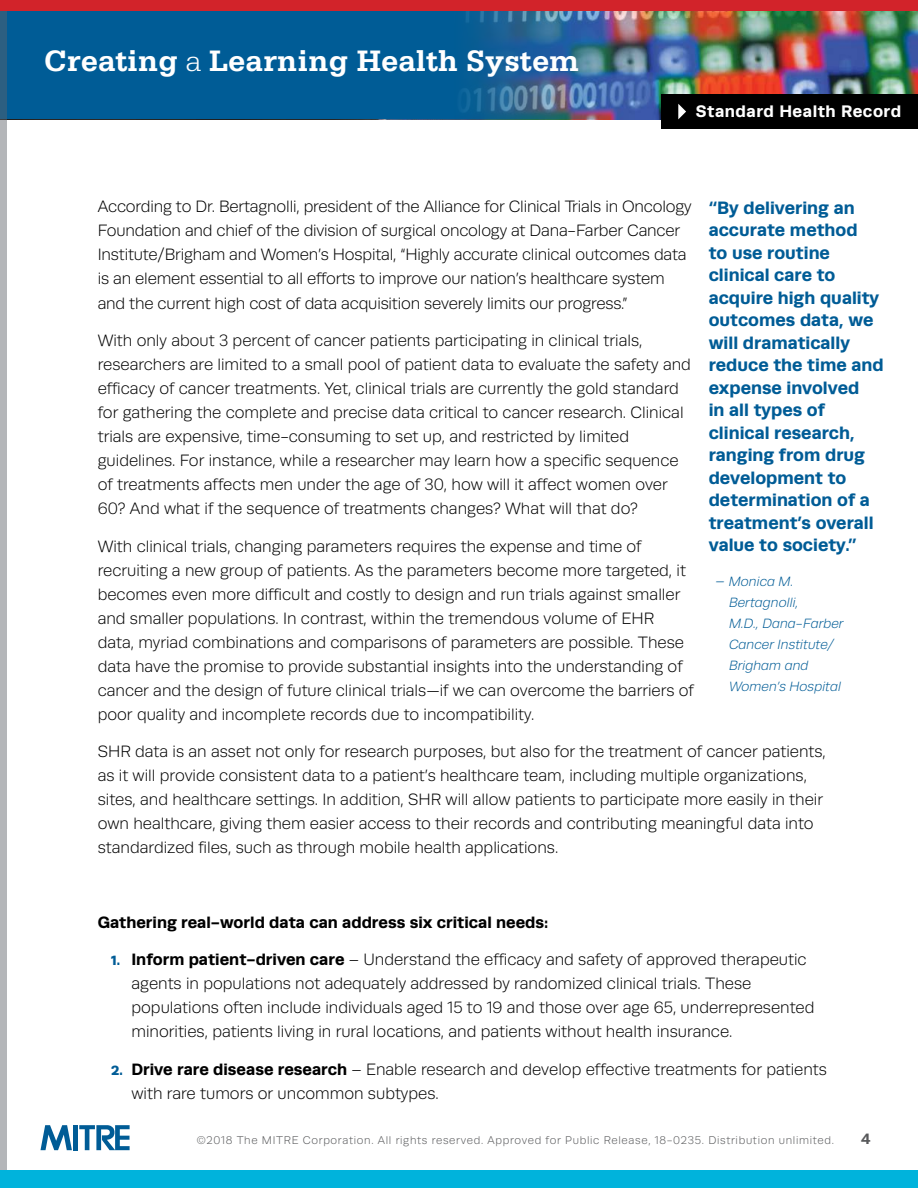
<style>
.page{position:relative;width:918px;height:1188px;background:#fff}
.page>*{position:absolute;margin:0;border:0;box-sizing:border-box;transform-origin:0 0}
.t1{font:700 31.2px "Serifa Std";color:#fff}
.t2{font:700 18px/22.5px "Runda";color:#005c96}
.t3{font:700 16.8px "Runda";letter-spacing:.03em;color:#fff}
.t4{font:300 16.5px/24px "Runda";color:#000}
.t5{font:700 16.5px "Runda";color:#000}
.t6{font:700 15px "Runda";color:#58595b}
.t7{font:italic 300 13.5px/21px "Runda";color:#005c96}
.t8{font:300 11.25px "Runda";letter-spacing:.06em;color:#58595b}
.s1{font-weight:300}
.s2{font-size:15px}
.s3{font-weight:900;font-size:13.5px;color:#005c96}
.s4{font-weight:700}
</style>
<div class="page">
<img style="left:6px;top:11px;width:912px;height:109px">
<svg style="left:6px;top:11px;width:606px;height:108px;background:#0c5f96"></svg>
<svg style="left:40px;top:1125px;width:32px;height:25px"></svg>
<div style="left:73px;top:1125px;width:5px;height:25px;background:#005c96"></div>
<svg style="left:79px;top:1125px;width:51px;height:25px"></svg>
<div style="left:0;top:1170px;width:918px;height:18px;background:#00b3dc"></div>
<svg style="left:0;top:11px;width:6px;height:1159px;background:#a7adb3"></svg>
<div style="left:662px;top:94px;width:256px;height:35px;background:#000"></div>
<svg style="left:678px;top:104px;width:8px;height:15px"></svg>
<div style="left:0;top:0;width:918px;height:11px;background:#d2232a"></div>
<h1 class="t1" style="left:44px;top:42px;width:536px">Creating <span class="s1">a</span> Learning Health System</h1>
<p class="t3" style="left:696px;top:101px;width:207px">Standard Health Record</p>
<p class="t4" style="left:98px;top:195px;width:595px">According to Dr. Bertagnolli, president of the Alliance for Clinical Trials in Oncology Foundation and chief of the division of surgical oncology at Dana-Farber Cancer Institute/Brigham and Women’s Hospital, “Highly accurate clinical outcomes data is an element essential to all efforts to improve our nation’s healthcare system and the current high cost of data acquisition severely limits our progress.”</p>
<p class="t4" style="left:98px;top:329px;width:595px">With only about 3 percent of cancer patients participating in clinical trials, researchers are limited to a small pool of patient data to evaluate the safety and efficacy of cancer treatments. Yet, clinical trials are currently the gold standard for gathering the complete and precise data critical to cancer research. Clinical trials are expensive, time-consuming to set up, and restricted by limited guidelines. For instance, while a researcher may learn how a specific sequence of treatments affects men under the age of 30, how will it affect women over 60? And what if the sequence of treatments changes? What will that do?</p>
<p class="t4" style="left:98px;top:534px;width:598px">With clinical trials, changing parameters requires the expense and time of recruiting a new group of patients. As the parameters become more targeted, it becomes even more difficult and costly to design and run trials against smaller and smaller populations. In contrast, within the tremendous volume of EHR data, myriad combinations and comparisons of parameters are possible. These data have the promise to provide substantial insights into the understanding of cancer and the design of future clinical trials—if we can overcome the barriers of poor quality and incomplete records due to incompatibility.</p>
<p class="t4" style="left:98px;top:740px;width:730px">SHR data is an asset not only for research purposes, but also for the treatment of cancer patients, as it will provide consistent data to a patient’s healthcare team, including multiple organizations, sites, and healthcare settings. In addition, SHR will allow patients to participate more easily in their own healthcare, giving them easier access to their records and contributing meaningful data into standardized files, such as through mobile health applications.</p>
<p class="t2" style="left:709px;top:196px;width:176px">“By delivering an accurate method<br>to use routine clinical care to acquire high quality outcomes data, we will dramatically reduce the time and expense involved<br>in all types of clinical research, ranging from drug development to determination of a treatment’s overall value to society.”</p>
<p class="t7" style="left:729px;top:571px;width:116px;text-indent:-14px"><span class="s2">–</span> Monica M.<br>Bertagnolli,<br>M.D., Dana-Farber<br>Cancer Institute/<br>Brigham and<br>Women’s Hospital</p>
<p class="t5" style="left:98px;top:913px;width:452px">Gathering real-world data can address six critical needs:</p>
<p class="t4" style="left:131px;top:948px;width:685px;text-indent:-20px"><span class="s3">1.</span> <span class="s4">Inform patient-driven care</span> – Understand the efficacy and safety of approved therapeutic agents in populations not adequately addressed by randomized clinical trials. These populations often include individuals aged 15 to 19 and those over age 65, underrepresented minorities, patients living in rural locations, and patients without health insurance.</p>
<p class="t4" style="left:131px;top:1058px;width:697px;text-indent:-20px"><span class="s3">2.</span> <span class="s4">Drive rare disease research</span> – Enable research and develop effective treatments for patients with rare tumors or uncommon subtypes.</p>
<p class="t8" style="left:197px;top:1134px;width:639px">©2018 The MITRE Corporation. All rights reserved. Approved for Public Release, 18-0235. Distribution unlimited.</p>
<p class="t6" style="left:861px;top:1130px;width:11px">4</p>
</div>
